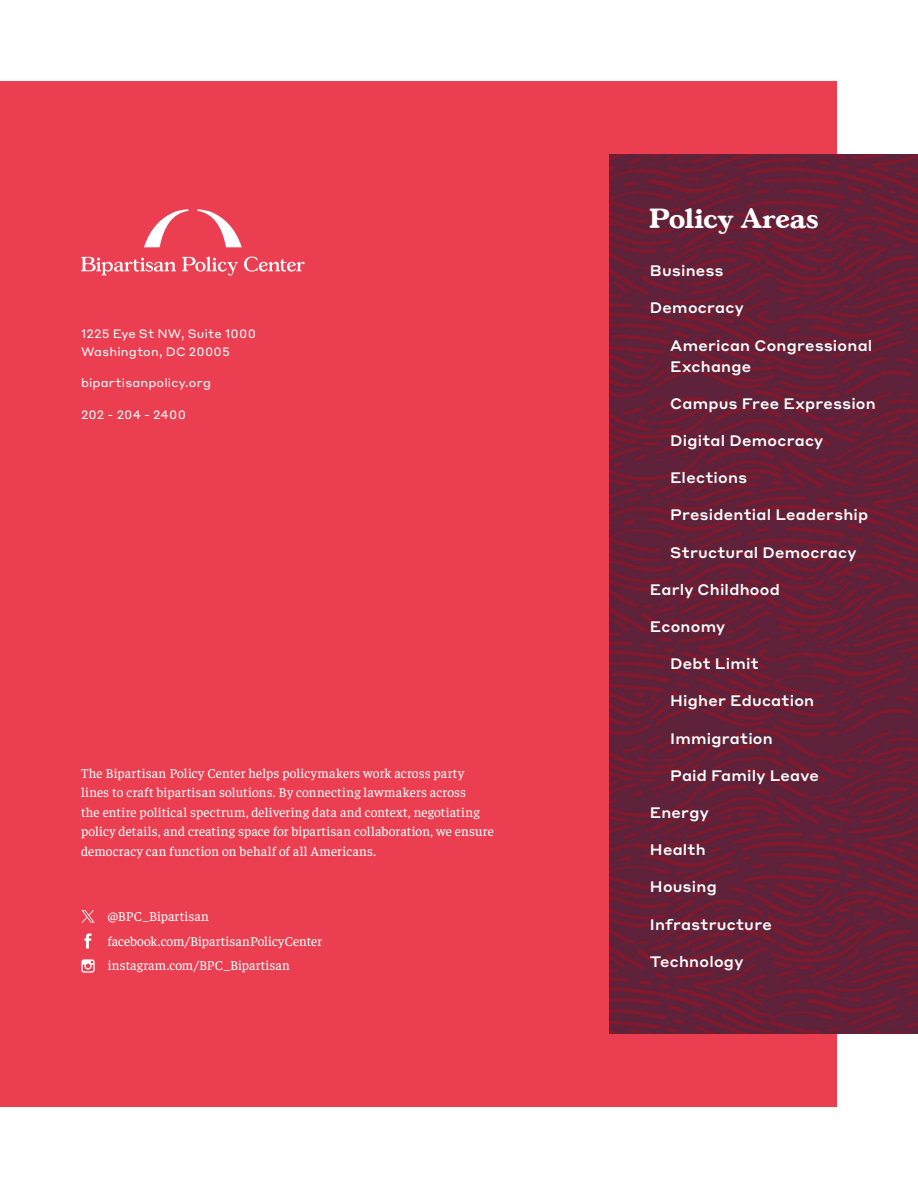
<style>
.page{position:relative;width:918px;height:1188px;background:#fff}
.page>*{position:absolute;margin:0;border:0;box-sizing:border-box;transform-origin:0 0}
.BPC_Contact_-_Policy_Area_Title{font:700 27px "Gascogne TS";letter-spacing:.015em;color:#fff}
.BPC_Contact_-_Policy_Areas{font:500 15px "Styrene A";letter-spacing:.015em;color:#fff}
.BPC_Contact___Policy_Areas__Sub{font:500 15px/21px "Styrene A";letter-spacing:.015em;color:#fff}
.BPC_Contact_-_Body{font:300 13.5px/19.5px "Faustina";letter-spacing:.01em;color:#fff}
.BPC_Contact_-_Socials{font:300 13.5px "Faustina";color:#fff}
.BPC_Contact_-_Contact_Info{font:12px/18px "Styrene A";letter-spacing:.015em;color:#fff}
</style>
<div class="page">
<div style="left:0;top:81px;width:837px;height:1026px;background:#eb3e51"></div>
<svg style="left:81px;top:959px;width:14px;height:14px"></svg>
<svg style="left:84px;top:933px;width:8px;height:16px"></svg>
<img style="left:609px;top:154px;width:309px;height:880px">
<svg style="left:182px;top:257px;width:56px;height:19px"></svg>
<svg style="left:81px;top:257px;width:95px;height:18px"></svg>
<svg style="left:244px;top:257px;width:61px;height:15px"></svg>
<svg style="left:197px;top:209px;width:45px;height:38px"></svg>
<svg style="left:144px;top:209px;width:44px;height:38px"></svg>
<svg style="left:81px;top:910px;width:14px;height:13px"></svg>
<p class="BPC_Contact_-_Contact_Info" style="left:81px;top:323px;width:176px">1225 Eye St NW, Suite 1000<br>Washington, DC 20005</p>
<p class="BPC_Contact_-_Contact_Info" style="left:81px;top:373px;width:132px">bipartisanpolicy.org</p>
<p class="BPC_Contact_-_Contact_Info" style="left:81px;top:404px;width:106px">202 - 204 - 2400</p>
<p class="BPC_Contact_-_Body" style="left:81px;top:762px;width:414px">The Bipartisan Policy Center helps policymakers work across party lines to craft bipartisan solutions. By connecting lawmakers across<br>the entire political spectrum, delivering data and context, negotiating policy details, and creating space for bipartisan collaboration, we ensure democracy can function on behalf of all Americans.</p>
<p class="BPC_Contact_-_Socials" style="left:108px;top:907px;width:102px">@BPC_Bipartisan</p>
<p class="BPC_Contact_-_Socials" style="left:108px;top:932px;width:216px">facebook.com/BipartisanPolicyCenter</p>
<p class="BPC_Contact_-_Socials" style="left:108px;top:957px;width:184px">instagram.com/BPC_Bipartisan</p>
<p class="BPC_Contact_-_Policy_Area_Title" style="left:650px;top:201px;width:170px">Policy Areas</p>
<p class="BPC_Contact_-_Policy_Areas" style="left:650px;top:258px;width:75px">Business</p>
<p class="BPC_Contact_-_Policy_Areas" style="left:650px;top:295px;width:95px">Democracy</p>
<p class="BPC_Contact___Policy_Areas__Sub" style="left:670px;top:333px;width:204px">American Congressional<br>Exchange</p>
<p class="BPC_Contact_-_Policy_Areas" style="left:670px;top:391px;width:207px">Campus Free Expression</p>
<p class="BPC_Contact_-_Policy_Areas" style="left:670px;top:428px;width:155px">Digital Democracy</p>
<p class="BPC_Contact_-_Policy_Areas" style="left:670px;top:465px;width:78px">Elections</p>
<p class="BPC_Contact_-_Policy_Areas" style="left:670px;top:502px;width:200px">Presidential Leadership</p>
<p class="BPC_Contact_-_Policy_Areas" style="left:670px;top:539px;width:188px">Structural Democracy</p>
<p class="BPC_Contact_-_Policy_Areas" style="left:650px;top:577px;width:131px">Early Childhood</p>
<p class="BPC_Contact_-_Policy_Areas" style="left:650px;top:614px;width:77px">Economy</p>
<p class="BPC_Contact___Policy_Areas__Sub" style="left:670px;top:652px;width:90px">Debt Limit</p>
<p class="BPC_Contact___Policy_Areas__Sub" style="left:670px;top:689px;width:146px">Higher Education</p>
<p class="BPC_Contact___Policy_Areas__Sub" style="left:670px;top:726px;width:104px">Immigration</p>
<p class="BPC_Contact___Policy_Areas__Sub" style="left:670px;top:764px;width:150px">Paid Family Leave</p>
<p class="BPC_Contact_-_Policy_Areas" style="left:650px;top:800px;width:60px">Energy</p>
<p class="BPC_Contact_-_Policy_Areas" style="left:650px;top:837px;width:57px">Health</p>
<p class="BPC_Contact_-_Policy_Areas" style="left:650px;top:874px;width:68px">Housing</p>
<p class="BPC_Contact_-_Policy_Areas" style="left:650px;top:911px;width:123px">Infrastructure</p>
<p class="BPC_Contact_-_Policy_Areas" style="left:650px;top:949px;width:95px">Technology</p>
</div>
